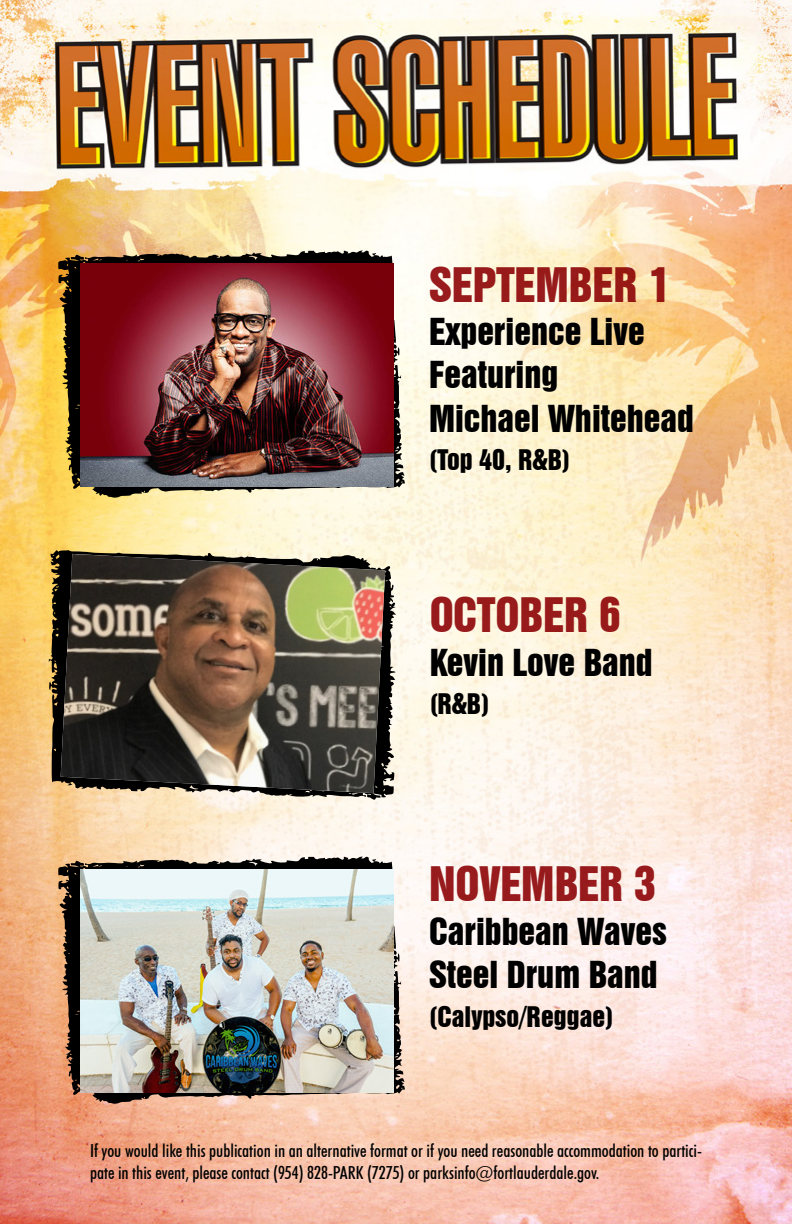
<style>
.page{position:relative;width:792px;height:1224px;background:#fff}
.page>*{position:absolute;margin:0;border:0;box-sizing:border-box;transform-origin:0 0}
.t1{font:43.6px "Swiss 921 BT Regular A";color:#991c1f}
.t2{font:34.2px/43.4px "Swiss 921 BT Regular A";color:#000}
.t3{font:26px "Swiss 921 BT Regular A";color:#000}
.t4{font:500 condensed 18px/21.6px "Futura BT";color:#000}
</style>
<div class="page">
<img style="left:0;top:0;width:792px;height:1224px">
<svg style="left:58px;top:250px;width:347px;height:248px;background:#897858"></svg>
<img style="left:80px;top:264px;width:313px;height:223px">
<svg style="left:49px;top:550px;width:347px;height:250px;background:#998d74"></svg>
<img style="left:61px;top:554px;width:324px;height:239px">
<svg style="left:58px;top:856px;width:347px;height:248px;background:#8c7767"></svg>
<img style="left:80px;top:870px;width:313px;height:223px">
<h1 class="t1" style="left:429px;top:256px;width:243px">September 1</h1>
<h2 class="t2" style="left:429px;top:309px;width:266px">Experience Live<br>Featuring<br>Michael Whitehead</h2>
<h3 class="t3" style="left:429px;top:443px;width:143px">(Top 40, R&amp;B)</h3>
<h1 class="t1" style="left:429px;top:587px;width:193px">October 6</h1>
<h2 class="t2" style="left:429px;top:640px;width:225px">Kevin Love Band</h2>
<h3 class="t3" style="left:429px;top:687px;width:62px">(R&amp;B)</h3>
<h1 class="t1" style="left:429px;top:856px;width:228px">November 3</h1>
<h2 class="t2" style="left:429px;top:909px;width:239px">Caribbean Waves<br>Steel Drum Band</h2>
<h3 class="t3" style="left:429px;top:999px;width:186px">(Calypso/Reggae)</h3>
<p class="t4" style="left:90px;top:1140px;width:613px">If you would like this publication in an alternative format or if you need reasonable accommodation to partici&shy;pate in this event, please contact (954) 828-PARK (7275) or parksinfo@fortlauderdale.gov.</p>
</div>
